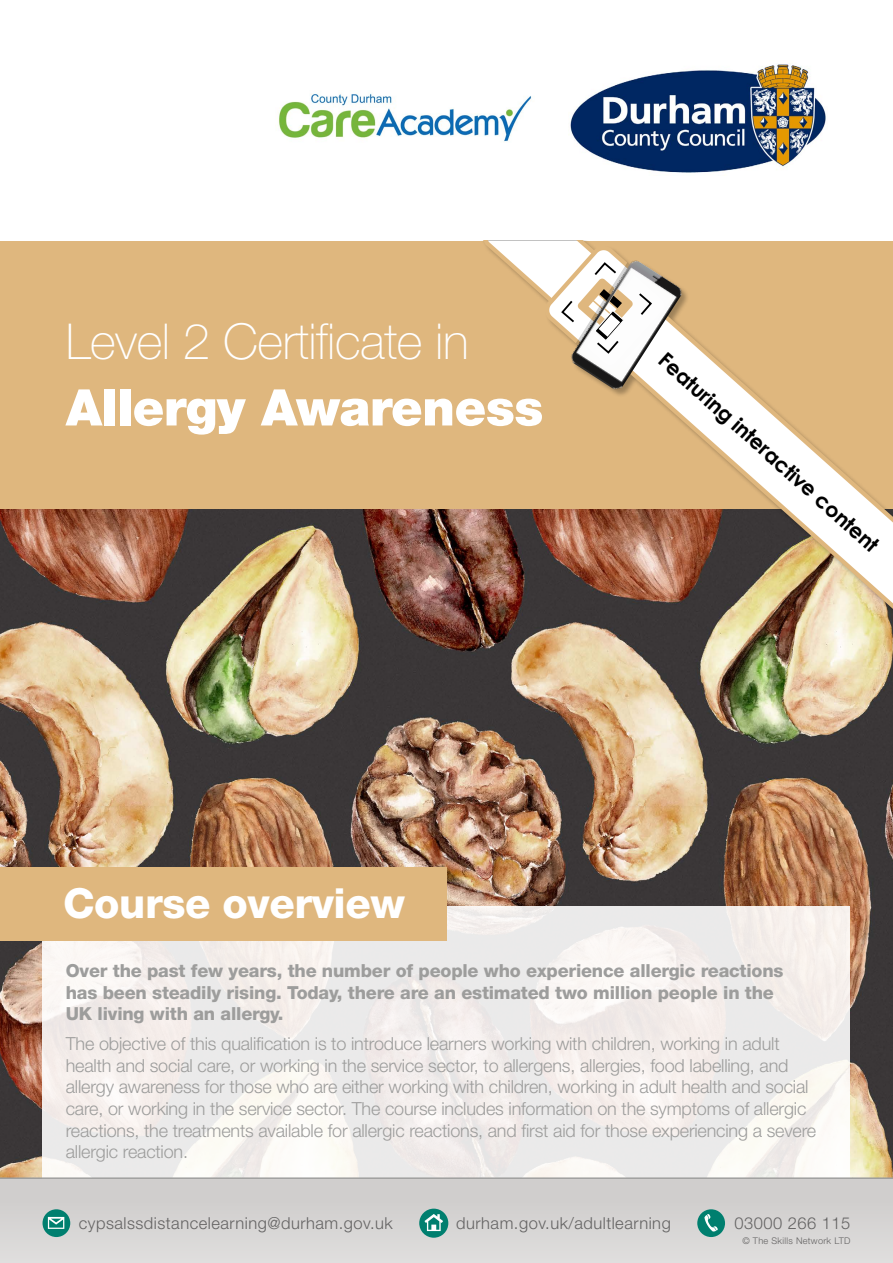
<style>
.page{position:relative;width:893px;height:1263px;background:#fff}
.page>*{position:absolute;margin:0;border:0;box-sizing:border-box;transform-origin:0 0}
.t1{font:900 50.55px "Helvetica Neue LT Pro";letter-spacing:-.01em;color:#fff}
.t2{font:100 49.5px "Helvetica Neue LT Pro";letter-spacing:-.01em;color:#fff}
.t3{font:800 41.55px "Helvetica Neue LT Pro";letter-spacing:-.01em;color:#fff}
.t4{font:700 21px "Century Gothic";color:#000}
.t5{font:300 18px/21.6px "Helvetica Neue LT Pro";letter-spacing:-.01em;color:#9d9d9c}
.t6{font:800 18px/21.6px "Helvetica Neue LT Pro";letter-spacing:-.01em;color:#9d9d9c}
.t7{font:300 16.5px "Helvetica Neue LT Pro";letter-spacing:.03em;color:#646363}
.t8{font:300 9.3px "Helvetica Neue LT Pro";letter-spacing:.03em;color:#646363}
</style>
<div class="page">
<img style="left:0;top:508px;width:893px;height:669px">
<div style="left:0;top:1178px;width:893px;height:85px;background:#d0cecd"></div>
<div style="left:0;top:241px;width:893px;height:267px;background:#dfb77e"></div>
<div style="left:43px;top:907px;width:807px;height:272px;background:linear-gradient(to right,#f2eeed,#f2eeec)"></div>
<div style="left:0;top:867px;width:446px;height:73px;background:#dfb77e"></div>
<hr style="left:0;top:1177px;width:893px;height:2px;background:#9d9d9c">
<svg style="left:404px;top:241px;width:489px;height:392px"></svg>
<img style="left:568px;top:258px;width:116px;height:134px">
<svg style="left:540px;top:245px;width:134px;height:129px"></svg>
<div style="left:697px;top:1209px;width:28px;height:28px;background:#007f6f;border-radius:50%"></div>
<svg style="left:704px;top:1214px;width:14px;height:17px"></svg>
<div style="left:43px;top:1209px;width:27px;height:28px;background:#007f6f;border-radius:50%"></div>
<svg style="left:48px;top:1217px;width:16px;height:12px"></svg>
<svg style="left:419px;top:1208px;width:29px;height:30px"></svg>
<svg style="left:424px;top:1214px;width:19px;height:17px"></svg>
<img style="left:570px;top:64px;width:256px;height:109px">
<img style="left:278px;top:93px;width:254px;height:49px">
<h2 class="t2" style="left:66px;top:313px;width:404px">Level 2 Certificate in</h2>
<h1 class="t1" style="left:66px;top:377px;width:479px">Allergy Awareness</h1>
<p class="t4" style="left:673px;top:344px;width:288px;rotate:42deg">Featuring interactive content</p>
<h3 class="t3" style="left:63px;top:878px;width:343px">Course overview</h3>
<p class="t6" style="left:66px;top:960px;width:719px">Over the past few years, the number of people who experience allergic reactions has been steadily rising. Today, there are an estimated two million people in the<br>UK living with an allergy.</p>
<p class="t5" style="left:66px;top:1033px;width:752px">The objective of this qualification is to introduce learners working with children, working in adult health and social care, or working in the service sector, to allergens, allergies, food labelling, and allergy awareness for those who are either working with children, working in adult health and social care, or working in the service sector. The course includes information on the symptoms of allergic reactions, the treatments available for allergic reactions, and first aid for those experiencing a severe allergic reaction.</p>
<p class="t7" style="left:79px;top:1213px;width:315px">cypsalssdistancelearning@durham.gov.uk</p>
<p class="t7" style="left:456px;top:1213px;width:216px">durham.gov.uk/adultlearning</p>
<p class="t7" style="left:734px;top:1213px;width:118px">03000 266 115</p>
<p class="t8" style="left:742px;top:1235px;width:110px">© The Skills Network LTD</p>
</div>
